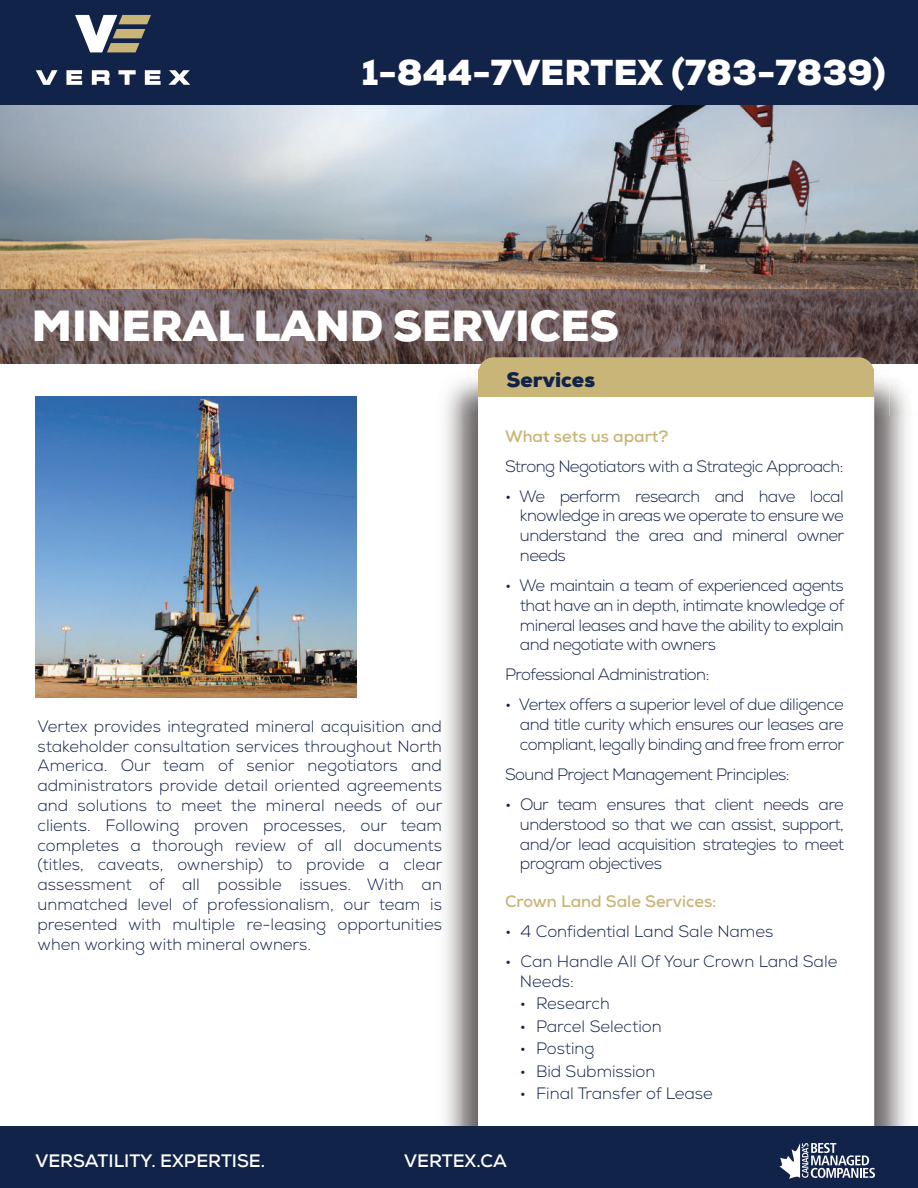
<style>
.page{position:relative;width:918px;height:1188px;background:#fff}
.page>*{position:absolute;margin:0;border:0;box-sizing:border-box;transform-origin:0 0}
.t1{font:900 43.5px "Nexa";color:#fff}
.t2{font:900 36px "Nexa";color:#fff}
.t3{font:900 21px "Nexa";color:#122349}
.t4{font:700 18px "Nexa";color:#fff}
.t5{font:300 16.5px/19.8px "Nexa";letter-spacing:-.035em;color:#132249;text-align:justify}
.t6{font:300 16.5px/19.8px "Nexa";color:#132249}
.t7{font:700 16.5px "Nexa";color:#cab577}
</style>
<div class="page">
<div style="left:0;top:0;width:918px;height:106px;background:#122349"></div>
<svg style="left:75px;top:15px;width:76px;height:37px"></svg>
<svg style="left:36px;top:70px;width:22px;height:15px"></svg>
<svg style="left:66px;top:70px;width:16px;height:15px"></svg>
<svg style="left:92px;top:70px;width:18px;height:15px"></svg>
<svg style="left:118px;top:70px;width:18px;height:15px"></svg>
<svg style="left:145px;top:70px;width:16px;height:15px"></svg>
<svg style="left:168px;top:70px;width:22px;height:15px"></svg>
<img style="left:0;top:105px;width:918px;height:185px">
<img style="left:0;top:290px;width:918px;height:74px">
<img style="left:35px;top:396px;width:321px;height:302px">
<img style="left:889px;top:381px;width:20px;height:35px">
<img style="left:874px;top:416px;width:33px;height:710px">
<img style="left:462px;top:365px;width:427px;height:52px">
<img style="left:462px;top:416px;width:16px;height:710px">
<div style="left:478px;top:359px;width:396px;height:781px;background:#fff;border-radius:15px"></div>
<div style="left:478px;top:357px;width:396px;height:31px;background:#cab578;border-radius:15px"></div>
<div style="left:478px;top:370px;width:396px;height:27px;background:#cab578"></div>
<div style="left:0;top:1126px;width:918px;height:62px;background:#122349"></div>
<svg style="left:779px;top:1142px;width:96px;height:37px"></svg>
<h2 class="t2" style="left:362px;top:50px;width:525px">1-844-7VERTEX (783-7839)</h2>
<h1 class="t1" style="left:32px;top:298px;width:588px">MINERAL LAND SERVICES</h1>
<p class="t5" style="left:38px;top:717px;width:406px">Vertex provides integrated mineral acquisition and stakeholder consultation services throughout North America. Our team of senior negotiators and administrators provide detail oriented agreements and solutions to meet the mineral needs of our clients. Following proven processes, our team completes a thorough review of all documents (titles, caveats, ownership) to provide a clear assessment of all possible issues. With an unmatched level of professionalism, our team is presented with multiple re-leasing opportunities when working with mineral owners.</p>
<p class="t3" style="left:507px;top:366px;width:90px">Services</p>
<p class="t7" style="left:505px;top:425px;width:165px">What sets us apart?</p>
<p class="t5" style="left:505px;top:456px;width:340px">Strong Negotiators with a Strategic Approach:</p>
<p class="t5" style="left:520px;top:486px;width:326px;text-indent:-15px">• We perform research and have local knowledge in areas we operate to ensure we understand the area and mineral owner needs</p>
<p class="t5" style="left:520px;top:576px;width:326px;text-indent:-15px">• We maintain a team of experienced agents that have an in depth, intimate knowledge of mineral leases and have the ability to explain and negotiate with owners</p>
<p class="t5" style="left:505px;top:665px;width:206px">Professional Administration:</p>
<p class="t5" style="left:520px;top:695px;width:326px;text-indent:-15px">• Vertex offers a superior level of due diligence and title curity which ensures our leases are compliant, legally binding and free from error</p>
<p class="t5" style="left:505px;top:765px;width:286px">Sound Project Management Principles:</p>
<p class="t5" style="left:520px;top:795px;width:325px;text-indent:-15px">• Our team ensures that client needs are understood so that we can assist, support, and/or lead acquisition strategies to meet program objectives</p>
<p class="t7" style="left:505px;top:891px;width:213px">Crown Land Sale Services:</p>
<p class="t6" style="left:505px;top:922px;width:270px">• 4 Confidential Land Sale Names</p>
<p class="t6" style="left:520px;top:952px;width:319px;text-indent:-15px">• Can Handle All Of Your Crown Land Sale<br>Needs:</p>
<p class="t6" style="left:520px;top:994px;width:91px">• Research</p>
<p class="t6" style="left:520px;top:1016px;width:143px">• Parcel Selection</p>
<p class="t6" style="left:520px;top:1039px;width:76px">• Posting</p>
<p class="t6" style="left:520px;top:1061px;width:137px">• Bid Submission</p>
<p class="t6" style="left:520px;top:1084px;width:194px">• Final Transfer of Lease</p>
<p class="t4" style="left:35px;top:1150px;width:231px">VERSATILITY. EXPERTISE.</p>
<p class="t4" style="left:404px;top:1150px;width:104px">VERTEX.CA</p>
</div>
